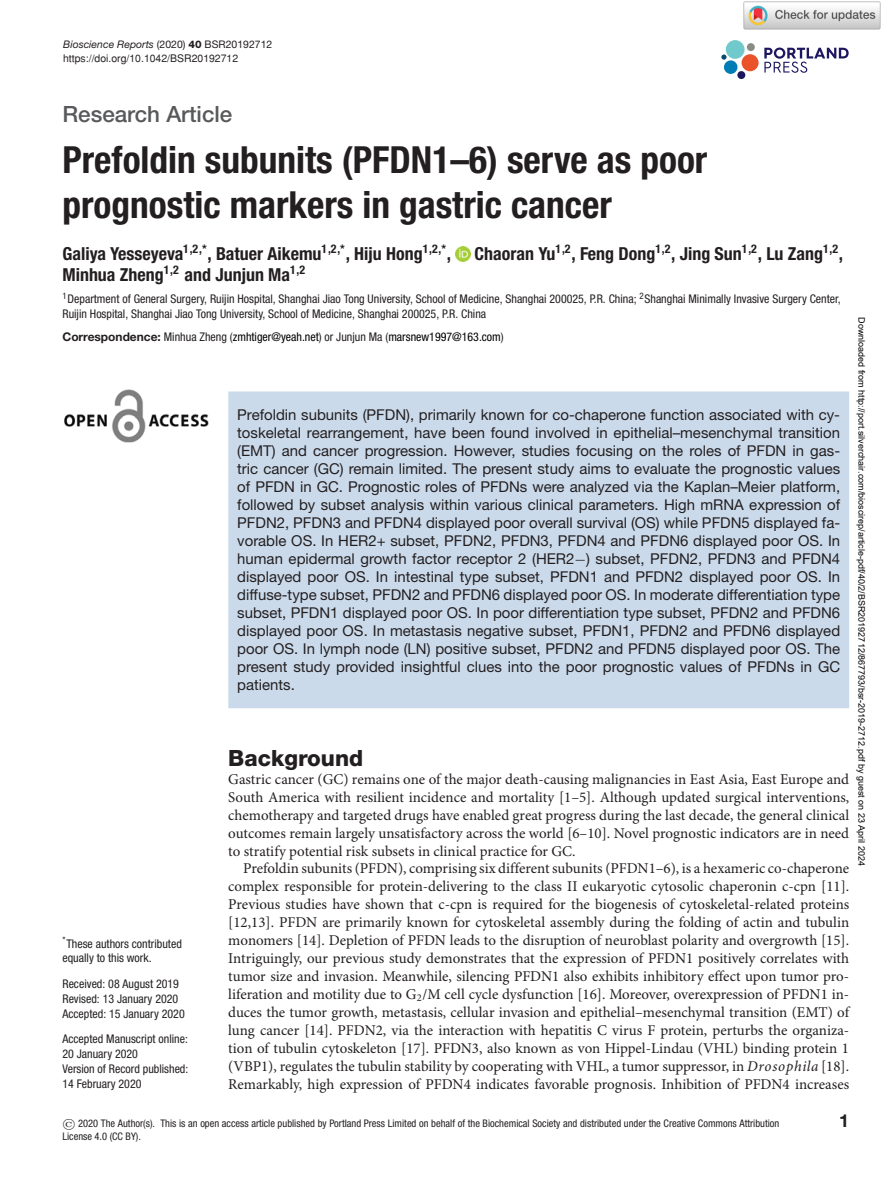
<style>
.page{position:relative;width:893px;height:1183px;background:#fff}
.page>*{position:absolute;margin:0;border:0;box-sizing:border-box;transform-origin:0 0}
.t1{font:700 condensed 37.35px/44.8px "Helvetica Neue LT Std";color:#231f20}
.t2{font:500 22.35px "Helvetica Neue LT Std";color:#58595b}
.t3{font:800 22.35px "Helvetica Neue LT Std";color:#231f20}
.t4{font:700 condensed 18px "Helvetica Neue LT Std";color:#231f20}
.t5{font:700 18px "Helvetica Neue LT Std";color:#231f20}
.t6{font:15px/18px "Minion Pro";color:#231f20;text-align:justify}
.t7{font:15px/18px "Helvetica Neue LT Std";color:#231f20;text-align:justify}
.t8{font:condensed 12px/15px "Helvetica Neue LT Std";color:#231f20}
.t9{font:condensed 12px "Helvetica Neue LT Std";color:#000}
.t10{font:condensed 10.5px/13.5px "Helvetica Neue LT Std";color:#231f20}
.t11{font:italic 10.5px "Helvetica Neue LT Std";color:#231f20}
.t12{font:10.5px "Helvetica";color:#231f20}
.t13{font:9px "Arial";color:#000}
.s1{font-style:normal}
.s2{font-weight:800;font-style:normal}
.s3{font-weight:700;font-stretch:normal;color:#231f20}
.s4{color:#231f20}
.s5{font-family:"MTSY"}
.s6{font-style:italic}
.s7{font-family:"SFRM0700";font-stretch:normal}
</style>
<div class="page">
<svg style="left:764px;top:48px;width:85px;height:25px"></svg>
<div style="left:726px;top:40px;width:18px;height:19px;background:#70cacb;border-radius:50%"></div>
<div style="left:741px;top:54px;width:18px;height:17px;background:#ea5329;border-radius:50%"></div>
<div style="left:724px;top:60px;width:13px;height:14px;background:#007db5;border-radius:50%"></div>
<div style="left:737px;top:71px;width:8px;height:8px;background:#1d1760;border-radius:50%"></div>
<div style="left:747px;top:43px;width:8px;height:8px;background:#888c85;border-radius:50%"></div>
<svg style="left:721px;top:54px;width:5px;height:6px"></svg>
<img style="left:455px;top:246px;width:15px;height:15px">
<img style="left:64px;top:390px;width:145px;height:52px">
<div style="left:228px;top:391px;width:621px;height:317px;background:#cbdaeb"></div>
<img style="left:743px;top:1px;width:138px;height:29px">
<p class="t11" style="left:63px;top:40px;width:211px">Bioscience Reports <span class="s1">(2020)</span> <span class="s2">40</span> <span class="s1">BSR20192712</span></p>
<p class="t12" style="left:63px;top:54px;width:177px">https://doi.org/10.1042/BSR20192712</p>
<h2 class="t2" style="left:62px;top:106px;width:171px">Research Article</h2>
<h1 class="t1" style="left:62px;top:140px;width:646px">Prefoldin subunits (PFDN1–6) serve as poor prognostic markers in gastric cancer</h1>
<p class="t4" style="left:62px;top:246px;width:390px">Galiya Yesseyeva<sup>1,2,*</sup>, Batuer Aikemu<sup>1,2,*</sup>, Hiju Hong<sup>1,2,*</sup>,</p>
<p class="t4" style="left:475px;top:246px;width:370px">Chaoran Yu<sup>1,2</sup>, Feng Dong<sup>1,2</sup>, Jing Sun<sup>1,2</sup>, Lu Zang<sup>1,2</sup>,</p>
<p class="t4" style="left:62px;top:267px;width:244px">Minhua Zheng<sup>1,2</sup> and Junjun Ma<sup>1,2</sup></p>
<p class="t8" style="left:62px;top:292px;width:780px"><sup>1</sup>Department of General Surgery, Ruijin Hospital, Shanghai Jiao Tong University, School of Medicine, Shanghai 200025, P.R. China; <sup>2</sup>Shanghai Minimally Invasive Surgery Center,<br>Ruijin Hospital, Shanghai Jiao Tong University, School of Medicine, Shanghai 200025, P.R. China</p>
<p class="t9" style="left:62px;top:332px;width:443px"><span class="s3">Correspondence:</span> <span class="s4">Minhua Zheng (</span>zmhtiger@yeah.net<span class="s4">) or Junjun Ma (</span>marsnew1997@163.com<span class="s4">)</span></p>
<p class="t13" style="left:865px;top:317px;width:549px;rotate:90deg">Downloaded from http://port.silverchair.com/bioscirep/article-pdf/40/2/BSR20192712/867793/bsr-2019-2712.pdf by guest on 23 April 2024</p>
<p class="t7" style="left:237px;top:407px;width:604px">Prefoldin subunits (PFDN), primarily known for co-chaperone function associated with cy&shy;toskeletal rearrangement, have been found involved in epithelial–mesenchymal transition (EMT) and cancer progression. However, studies focusing on the roles of PFDN in gas&shy;tric cancer (GC) remain limited. The present study aims to evaluate the prognostic values of PFDN in GC. Prognostic roles of PFDNs were analyzed via the Kaplan–Meier platform, followed by subset analysis within various clinical parameters. High mRNA expression of PFDN2, PFDN3 and PFDN4 displayed poor overall survival (OS) while PFDN5 displayed fa&shy;vorable OS. In HER2+ subset, PFDN2, PFDN3, PFDN4 and PFDN6 displayed poor OS. In human epidermal growth factor receptor 2 (HER2<span class="s5">−</span>) subset, PFDN2, PFDN3 and PFDN4 displayed poor OS. In intestinal type subset, PFDN1 and PFDN2 displayed poor OS. In diffuse-type subset, PFDN2 and PFDN6 displayed poor OS. In moderate differentiation type subset, PFDN1 displayed poor OS. In poor differentiation type subset, PFDN2 and PFDN6 displayed poor OS. In metastasis negative subset, PFDN1, PFDN2 and PFDN6 displayed poor OS. In lymph node (LN) positive subset, PFDN2 and PFDN5 displayed poor OS. The present study provided insightful clues into the poor prognostic values of PFDNs in GC patients.</p>
<h2 class="t3" style="left:228px;top:749px;width:136px">Background</h2>
<p class="t6" style="left:228px;top:771px;width:622px">Gastric cancer (GC) remains one of the major death-causing malignancies in East Asia, East Europe and South America with resilient incidence and mortality [1–5]. Although updated surgical interventions, chemotherapy and targeted drugs have enabled great progress during the last decade, the general clinical outcomes remain largely unsatisfactory across the world [6–10]. Novel prognostic indicators are in need to stratify potential risk subsets in clinical practice for GC.</p>
<p class="t6" style="left:228px;top:860px;width:622px;text-indent:15px">Prefoldin subunits (PFDN), comprising six different subunits (PFDN1–6), is a hexameric co-chaperone complex responsible for protein-delivering to the class II eukaryotic cytosolic chaperonin c-cpn [11].<br>Previous studies have shown that c-cpn is required for the biogenesis of cytoskeletal-related proteins [12,13]. PFDN are primarily known for cytoskeletal assembly during the folding of actin and tubulin monomers [14]. Depletion of PFDN leads to the disruption of neuroblast polarity and overgrowth [15].<br>Intriguingly, our previous study demonstrates that the expression of PFDN1 positively correlates with tumor size and invasion. Meanwhile, silencing PFDN1 also exhibits inhibitory effect upon tumor pro&shy;liferation and motility due to G<sub>2</sub>/M cell cycle dysfunction [16]. Moreover, overexpression of PFDN1 in&shy;duces the tumor growth, metastasis, cellular invasion and epithelial–mesenchymal transition (EMT) of lung cancer [14]. PFDN2, via the interaction with hepatitis C virus F protein, perturbs the organiza&shy;tion of tubulin cytoskeleton [17]. PFDN3, also known as von Hippel-Lindau (VHL) binding protein 1 (VBP1), regulates the tubulin stability by cooperating with VHL, a tumor suppressor, in <span class="s6">Drosophila</span> [18].<br>Remarkably, high expression of PFDN4 indicates favorable prognosis. Inhibition of PFDN4 increases</p>
<p class="t10" style="left:62px;top:1117px;width:718px"><span class="s7">©</span> 2020 The Author(s). This is an open access article published by Portland Press Limited on behalf of the Biochemical Society and distributed under the Creative Commons Attribution<br>License 4.0 (CC BY).</p>
<p class="t5" style="left:839px;top:1113px;width:11px">1</p>
<p class="t8" style="left:62px;top:936px;width:121px"><sup>*</sup>These authors contributed equally to this work.</p>
<p class="t8" style="left:62px;top:976px;width:124px">Received: 08 August 2019<br>Revised: 13 January 2020<br>Accepted: 15 January 2020</p>
<p class="t8" style="left:62px;top:1032px;width:127px">Accepted Manuscript online:<br>20 January 2020<br>Version of Record published:<br>14 February 2020</p>
</div>
